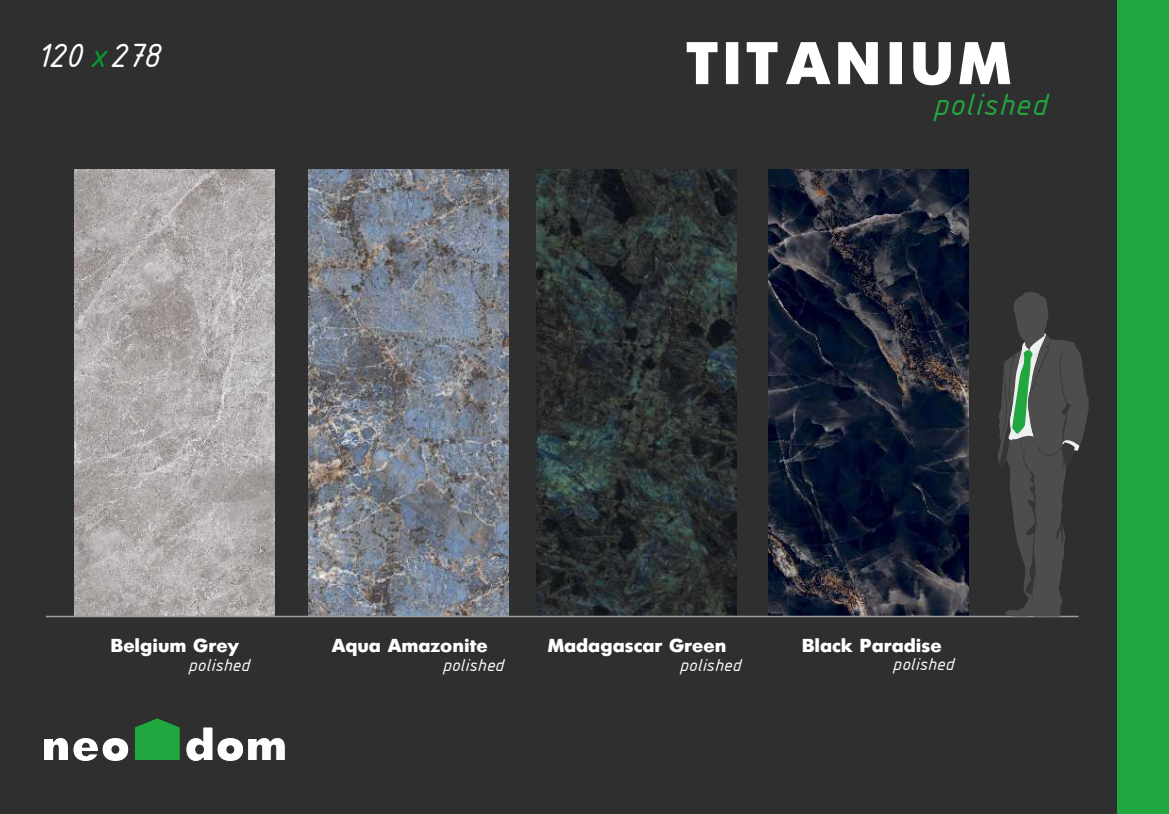
<style>
.page{position:relative;width:1169px;height:814px;background:#2f2f2f}
.page>*{position:absolute;margin:0;border:0;box-sizing:border-box;transform-origin:0 0}
.t1{font:700 60px "Futuris";letter-spacing:.07em;color:#fff}
.t2{font:36px "ISOCPEUR Italic";color:#fff}
.t3{font:33.12px "ISOCPEUR Italic";letter-spacing:.02em;color:#21a73f}
.t4{font:700 18.75px "Futuris";color:#fff}
.t5{font:18.75px "ISOCPEUR Italic";color:#fff}
.s1{color:#069a2e}
</style>
<div class="page">
<img style="left:768px;top:170px;width:200px;height:446px">
<img style="left:75px;top:170px;width:200px;height:446px">
<img style="left:308px;top:170px;width:200px;height:446px">
<img style="left:536px;top:170px;width:200px;height:446px">
<div style="left:1116px;top:0;width:53px;height:814px;background:#21a73f"></div>
<svg style="left:44px;top:718px;width:241px;height:43px"></svg>
<hr style="left:46px;top:616px;width:1032px;height:1px;background:#9d9e9e">
<svg style="left:997px;top:292px;width:92px;height:325px"></svg>
<h2 class="t2" style="left:36px;top:44px;width:125px">120 <span class="s1">x</span>278</h2>
<h1 class="t1" style="left:686px;top:39px;width:326px">TITANIUM</h1>
<h3 class="t3" style="left:932px;top:94px;width:115px">polished</h3>
<p class="t4" style="left:111px;top:638px;width:130px">Belgium Grey</p>
<p class="t5" style="left:188px;top:658px;width:62px">polished</p>
<p class="t4" style="left:332px;top:638px;width:157px">Aqua Amazonite</p>
<p class="t5" style="left:442px;top:658px;width:62px">polished</p>
<p class="t4" style="left:548px;top:638px;width:180px">Madagascar Green</p>
<p class="t5" style="left:679px;top:658px;width:62px">polished</p>
<p class="t4" style="left:802px;top:638px;width:142px">Black Paradise</p>
<p class="t5" style="left:892px;top:658px;width:63px">polished</p>
</div>
